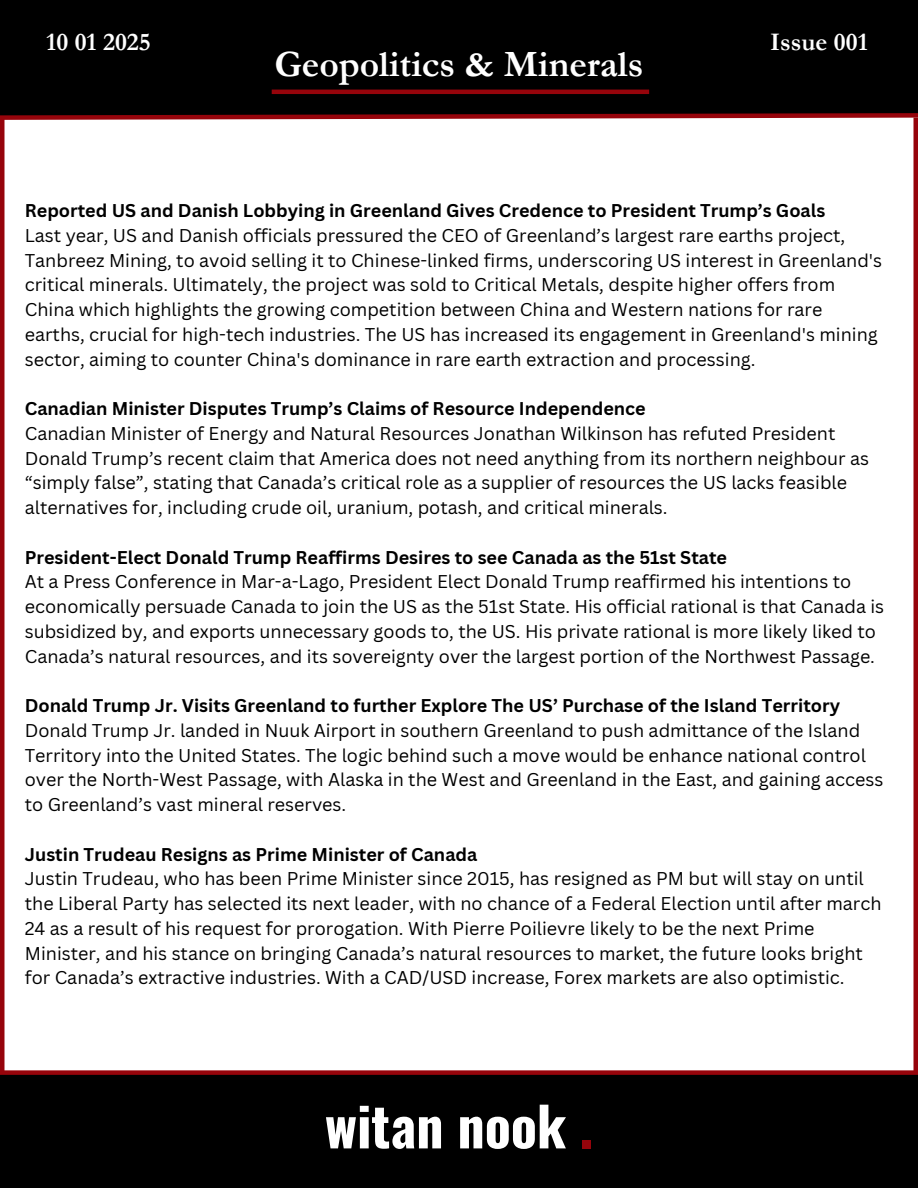
<style>
.page{position:relative;width:918px;height:1188px;background:#fff}
.page>*{position:absolute;margin:0;border:0;box-sizing:border-box;transform-origin:0 0}
.t1{font:700 54px "Oswald";color:#fff}
.t2{font:700 37.5px "Garamond";color:#fff}
.t3{font:700 25.5px "Garamond";color:#fff}
.t4{font:18px/24.8px "Canva Sans";color:#000}
.t5{font:700 18px "Canva Sans";color:#000}
.s1{color:#96040b}
</style>
<div class="page">
<div style="left:0;top:0;width:918px;height:115px;background:#000"></div>
<hr style="left:272px;top:90px;width:377px;height:4px;background:#96040b">
<div style="left:0;top:1073px;width:918px;height:115px;background:#000"></div>
<svg style="left:0;top:113px;width:918px;height:9px"></svg>
<div style="left:0;top:1070px;width:918px;height:5px;background:#96040b"></div>
<hr style="left:0;top:118px;width:4px;height:955px;background:#96040b">
<hr style="left:914px;top:118px;width:4px;height:955px;background:#96040b">
<p class="t3" style="left:46px;top:28px;width:106px">10 01 2025</p>
<p class="t3" style="left:770px;top:28px;width:99px">Issue 001</p>
<h3 class="t2" style="left:275px;top:44px;width:370px">Geopolitics &amp; Minerals</h3>
<p class="t5" style="left:25px;top:198px;width:802px">Reported US and Danish Lobbying in Greenland Gives Credence to President Trump’s Goals</p>
<h3 class="t4" style="left:25px;top:223px;width:859px">Last year, US and Danish officials pressured the CEO of Greenland’s largest rare earths project, Tanbreez Mining, to avoid selling it to Chinese-linked firms, underscoring US interest in Greenland's critical minerals. Ultimately, the project was sold to Critical Metals, despite higher offers from China which highlights the growing competition between China and Western nations for rare earths, crucial for high-tech industries. The US has increased its engagement in Greenland's mining sector, aiming to counter China's dominance in rare earth extraction and processing.</h3>
<p class="t5" style="left:25px;top:396px;width:622px">Canadian Minister Disputes Trump’s Claims of Resource Independence</p>
<p class="t4" style="left:25px;top:421px;width:846px">Canadian Minister of Energy and Natural Resources Jonathan Wilkinson has refuted President Donald Trump’s recent claim that America does not need anything from its northern neighbour as “simply false”, stating that Canada’s critical role as a supplier of resources the US lacks feasible alternatives for, including crude oil, uranium, potash, and critical minerals.</p>
<p class="t5" style="left:25px;top:544px;width:704px">President-Elect Donald Trump Reaffirms Desires to see Canada as the 51st State</p>
<p class="t4" style="left:25px;top:569px;width:861px">At a Press Conference in Mar-a-Lago, President Elect Donald Trump reaffirmed his intentions to economically persuade Canada to join the US as the 51st State. His official rational is that Canada is subsidized by, and exports unnecessary goods to, the US. His private rational is more likely liked to Canada’s natural resources, and its sovereignty over the largest portion of the Northwest Passage.</p>
<p class="t5" style="left:25px;top:693px;width:817px">Donald Trump Jr. Visits Greenland to further Explore The US’ Purchase of the Island Territory</p>
<p class="t4" style="left:25px;top:718px;width:860px">Donald Trump Jr. landed in Nuuk Airport in southern Greenland to push admittance of the Island Territory into the United States. The logic behind such a move would be enhance national control over the North-West Passage, with Alaska in the West and Greenland in the East, and gaining access to Greenland’s vast mineral reserves.</p>
<p class="t5" style="left:25px;top:841px;width:454px">Justin Trudeau Resigns as Prime Minister of Canada</p>
<p class="t4" style="left:25px;top:866px;width:858px">Justin Trudeau, who has been Prime Minister since 2015, has resigned as PM but will stay on until the Liberal Party has selected its next leader, with no chance of a Federal Election until after march 24 as a result of his request for prorogation. With Pierre Poilievre likely to be the next Prime Minister, and his stance on bringing Canada’s natural resources to market, the future looks bright for Canada’s extractive industries. With a CAD/USD increase, Forex markets are also optimistic.</p>
<h2 class="t1" style="left:325px;top:1084px;width:270px">witan nook <span class="s1">.</span></h2>
</div>
